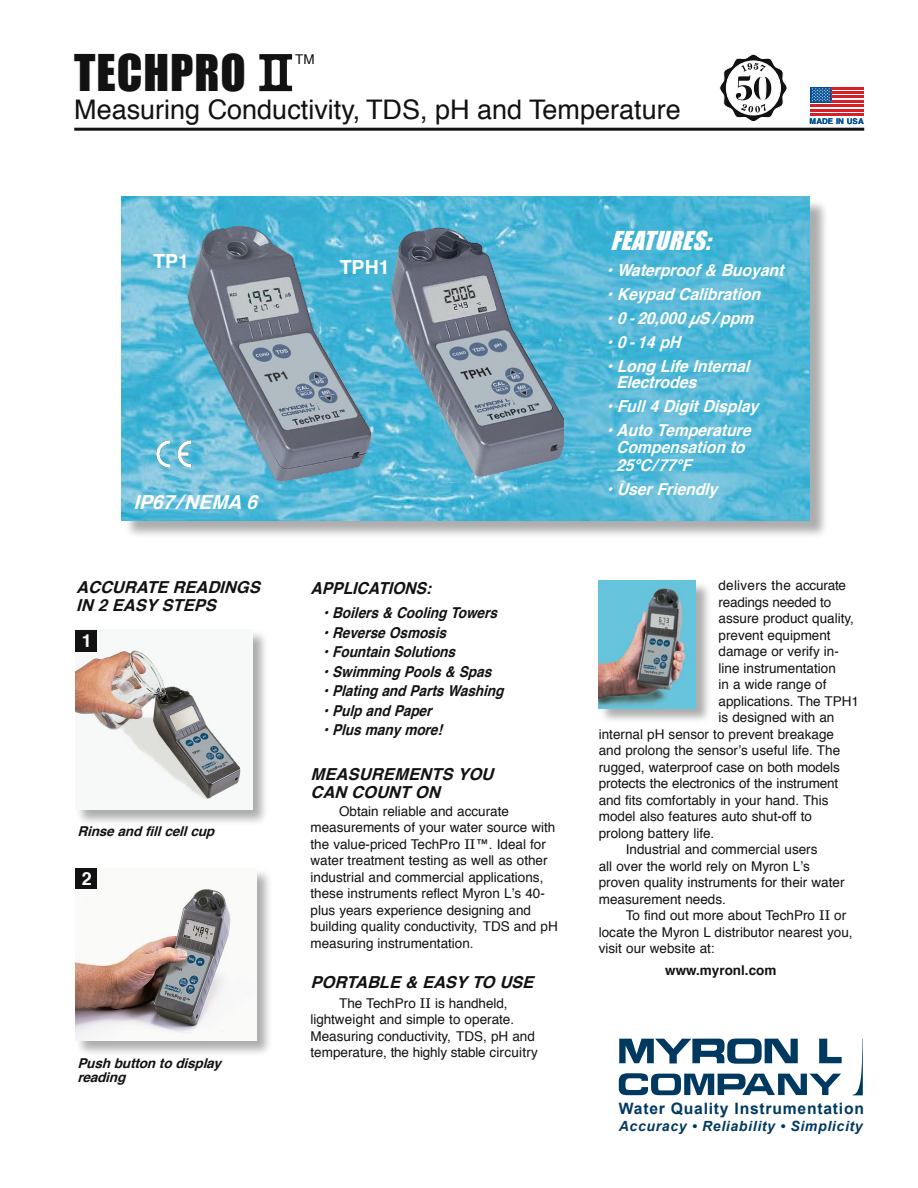
<style>
.page{position:relative;width:918px;height:1188px;background:#fff}
.page>*{position:absolute;margin:0;border:0;box-sizing:border-box;transform-origin:0 0}
.t1{font:46.5px "Impact";letter-spacing:.02em;color:#121212}
.t2{font:27px "Helvetica";color:#121212}
.t3{font:italic 24px "Impact";color:#fff}
.t4{font:italic 700 19.5px "Helvetica";color:#fff}
.t5{font:700 19.5px "Helvetica";color:#fff}
.t6{font:700 18px "Helvetica";color:#fff}
.t7{font:italic 700 16.5px/16.5px "Helvetica";color:#fff;scale:.95 1}
.t8{font:italic 700 16.5px/18px "Helvetica";color:#121212}
.t9{font:italic 700 16.5px "Helvetica";color:#121212;scale:.95 1}
.t10{font:700 15.75px "Arial";letter-spacing:.05em;color:#003960}
.t11{font:italic 700 15px "Helvetica";color:#121212;scale:.9 1}
.t12{font:italic 700 14.1px "Arial";letter-spacing:.045em;color:#003960}
.t13{font:13.5px/16.5px "Helvetica";color:#121212}
.t14{font:italic 700 13.5px/13.5px "Helvetica";color:#121212}
.t15{font:700 13.5px "Helvetica";color:#121212}
.t16{font:700 7.95px "Helvetica";letter-spacing:.01em;color:#004f93}
.s1{font-family:"New Century Schlbk"}
</style>
<div class="page">
<div style="left:123px;top:198px;width:706px;height:343px;background:#121212;opacity:.35"></div>
<img style="left:122px;top:196px;width:688px;height:324px">
<hr style="left:74px;top:128px;width:790px;height:3px;background:#121212">
<img style="left:390px;top:227px;width:174px;height:251px">
<svg style="left:156px;top:440px;width:14px;height:28px"></svg>
<svg style="left:178px;top:440px;width:4px;height:28px"></svg>
<img style="left:182px;top:220px;width:195px;height:273px">
<svg style="left:810px;top:89px;width:54px;height:23px"></svg>
<div style="left:810px;top:87px;width:22px;height:15px;background:#004f93"></div>
<hr style="left:832px;top:87px;width:32px;height:2px;background:#d71f27">
<hr style="left:832px;top:91px;width:32px;height:3px;background:#d71f27">
<hr style="left:832px;top:96px;width:32px;height:2px;background:#d71f27">
<hr style="left:832px;top:100px;width:32px;height:2px;background:#d71f27">
<hr style="left:810px;top:105px;width:54px;height:2px;background:#d71f27">
<hr style="left:810px;top:109px;width:54px;height:2px;background:#d71f27">
<hr style="left:810px;top:113px;width:54px;height:3px;background:#d71f27">
<svg style="left:812px;top:88px;width:18px;height:13px"></svg>
<svg style="left:259px;top:54px;width:33px;height:37px"></svg>
<div style="left:598px;top:580px;width:115px;height:145px;background:#121212;opacity:.35"></div>
<img style="left:599px;top:580px;width:97px;height:128px">
<div style="left:75px;top:629px;width:196px;height:198px;background:#121212;opacity:.35"></div>
<img style="left:76px;top:630px;width:177px;height:180px">
<div style="left:76px;top:630px;width:21px;height:21px;background:#121212"></div>
<div style="left:75px;top:867px;width:198px;height:190px;background:#121212;opacity:.35"></div>
<img style="left:76px;top:868px;width:180px;height:173px">
<div style="left:76px;top:869px;width:21px;height:20px;background:#121212"></div>
<svg style="left:619px;top:1039px;width:179px;height:25px"></svg>
<svg style="left:819px;top:1039px;width:23px;height:24px"></svg>
<svg style="left:619px;top:1073px;width:222px;height:22px"></svg>
<svg style="left:853px;top:1039px;width:10px;height:56px"></svg>
<svg style="left:719px;top:54px;width:68px;height:68px"></svg>
<h1 class="t1" style="left:74px;top:44px;width:173px">TECHPRO</h1>
<h2 class="t2" style="left:74px;top:87px;width:608px">Measuring Conductivity, TDS, pH and Temperature</h2>
<p class="t13" style="left:295px;top:50px;width:21px">TM</p>
<p class="t16" style="left:810px;top:116px;width:56px">MADE IN USA</p>
<h3 class="t5" style="left:153px;top:244px;width:37px">TP1</h3>
<h3 class="t5" style="left:340px;top:249px;width:51px">TPH1</h3>
<h3 class="t4" style="left:133px;top:484px;width:134px">IP67/NEMA6</h3>
<h3 class="t3" style="left:610px;top:226px;width:109px">FEATURES:</h3>
<p class="t7" style="left:606px;top:261px;width:196px">•Waterproof&amp;Buoyant</p>
<p class="t7" style="left:606px;top:285px;width:171px">•KeypadCalibration</p>
<p class="t7" style="left:606px;top:309px;width:164px">•0-20,000µS/ppm</p>
<p class="t7" style="left:606px;top:333px;width:87px">•0-14pH</p>
<p class="t7" style="left:616px;top:357px;width:149px;text-indent:-10px">•LongLifeInternal<br>Electrodes</p>
<p class="t7" style="left:606px;top:397px;width:169px">•Full4DigitDisplay</p>
<p class="t7" style="left:606px;top:421px;width:161px;text-align:center">•AutoTemperature<br>Compensationto</p>
<p class="t7" style="left:616px;top:456px;width:88px">25°C/77°F</p>
<p class="t7" style="left:606px;top:480px;width:126px">•UserFriendly</p>
<p class="t8" style="left:76px;top:578px;width:192px">ACCURATEREADINGS<br>IN2EASY STEPS</p>
<h3 class="t6" style="left:82px;top:624px;width:12px">1</h3>
<p class="t14" style="left:77px;top:824px;width:144px">Rinseandfillcellcup</p>
<h3 class="t6" style="left:82px;top:863px;width:12px">2</h3>
<p class="t14" style="left:77px;top:1056px;width:151px">Pushbuttontodisplay reading</p>
<p class="t9" style="left:310px;top:573px;width:136px">APPLICATIONS:</p>
<p class="t11" style="left:323px;top:600px;width:202px">•Boilers&amp;CoolingTowers</p>
<p class="t11" style="left:323px;top:619px;width:145px">•ReverseOsmosis</p>
<p class="t11" style="left:323px;top:639px;width:155px">•FountainSolutions</p>
<p class="t11" style="left:323px;top:658px;width:195px">•SwimmingPools&amp;Spas</p>
<p class="t11" style="left:323px;top:678px;width:209px">•PlatingandPartsWashing</p>
<p class="t11" style="left:323px;top:697px;width:129px">•PulpandPaper</p>
<p class="t11" style="left:323px;top:717px;width:141px">•Plusmanymore!</p>
<p class="t8" style="left:310px;top:764px;width:27px">Measu</p>
<p class="t8" style="left:371px;top:764px;width:25px">rements</p>
<p class="t8" style="left:457px;top:764px;width:35px">you</p>
<p class="t8" style="left:310px;top:782px;width:14px">can</p>
<p class="t8" style="left:351px;top:782px;width:38px">count</p>
<p class="t8" style="left:415px;top:782px;width:24px">on</p>
<p class="t13" style="left:310px;top:802px;width:249px;text-indent:28px">Obtain reliable and accurate measurements of your water source with the value-priced TechPro <span class="s1">II</span>™. Ideal for water treatment testing as well as other industrial and commercial applications, these instruments reflect Myron L’s 40- plus years experience designing and building quality conductivity, TDS and pH measuring instrumentation.</p>
<p class="t8" style="left:310px;top:972px;width:48px">Portable</p>
<p class="t8" style="left:405px;top:972px;width:30px">&amp;eas</p>
<p class="t8" style="left:456px;top:972px;width:57px">ytouse</p>
<p class="t13" style="left:310px;top:994px;width:229px;text-indent:29px">The TechPro <span class="s1">II</span> is handheld, lightweight and simple to operate.<br>Measuring conductivity, TDS, pH and temperature, the highly stable circuitry</p>
<p class="t13" style="left:718px;top:577px;width:129px">delivers the accurate</p>
<p class="t13" style="left:718px;top:593px;width:114px">readings needed to</p>
<p class="t13" style="left:718px;top:610px;width:137px">assure product quality,</p>
<p class="t13" style="left:718px;top:626px;width:114px">prevent equipment</p>
<p class="t13" style="left:718px;top:643px;width:122px">damage or verify in-</p>
<p class="t13" style="left:718px;top:659px;width:119px">line instrumentation</p>
<p class="t13" style="left:718px;top:676px;width:110px">in a wide range of</p>
<p class="t13" style="left:718px;top:692px;width:142px">applications. The TPH1</p>
<p class="t13" style="left:718px;top:709px;width:117px">is designed with an</p>
<p class="t13" style="left:599px;top:725px;width:237px">internal pH sensor to prevent breakage</p>
<p class="t13" style="left:599px;top:742px;width:243px">and prolong the sensor’s useful life. The</p>
<p class="t13" style="left:599px;top:758px;width:243px">rugged, waterproof case on both models</p>
<p class="t13" style="left:599px;top:775px;width:241px">protects the electronics of the instrument</p>
<p class="t13" style="left:599px;top:791px;width:231px">and fits comfortably in your hand. This</p>
<p class="t13" style="left:599px;top:808px;width:215px">model also features auto shut-off to</p>
<p class="t13" style="left:599px;top:824px;width:117px">prolong battery life.</p>
<p class="t13" style="left:626px;top:841px;width:193px">Industrial and commercial users</p>
<p class="t13" style="left:599px;top:857px;width:213px">all over the world rely on Myron L’s</p>
<p class="t13" style="left:599px;top:874px;width:247px">proven quality instruments for their water</p>
<p class="t13" style="left:599px;top:890px;width:129px">measurement needs.</p>
<p class="t13" style="left:626px;top:907px;width:222px">To find out more about TechPro <span class="s1">II</span> or</p>
<p class="t13" style="left:599px;top:923px;width:255px">locate the Myron L distributor nearest you,</p>
<p class="t13" style="left:599px;top:940px;width:117px">visit our website at:</p>
<p class="t15" style="left:665px;top:959px;width:113px">www.myronl.com</p>
<p class="t10" style="left:619px;top:1100px;width:247px">Water Quality Instrumentation</p>
<p class="t12" style="left:619px;top:1118px;width:245px">Accuracy • Reliability • Simplicity</p>
</div>
